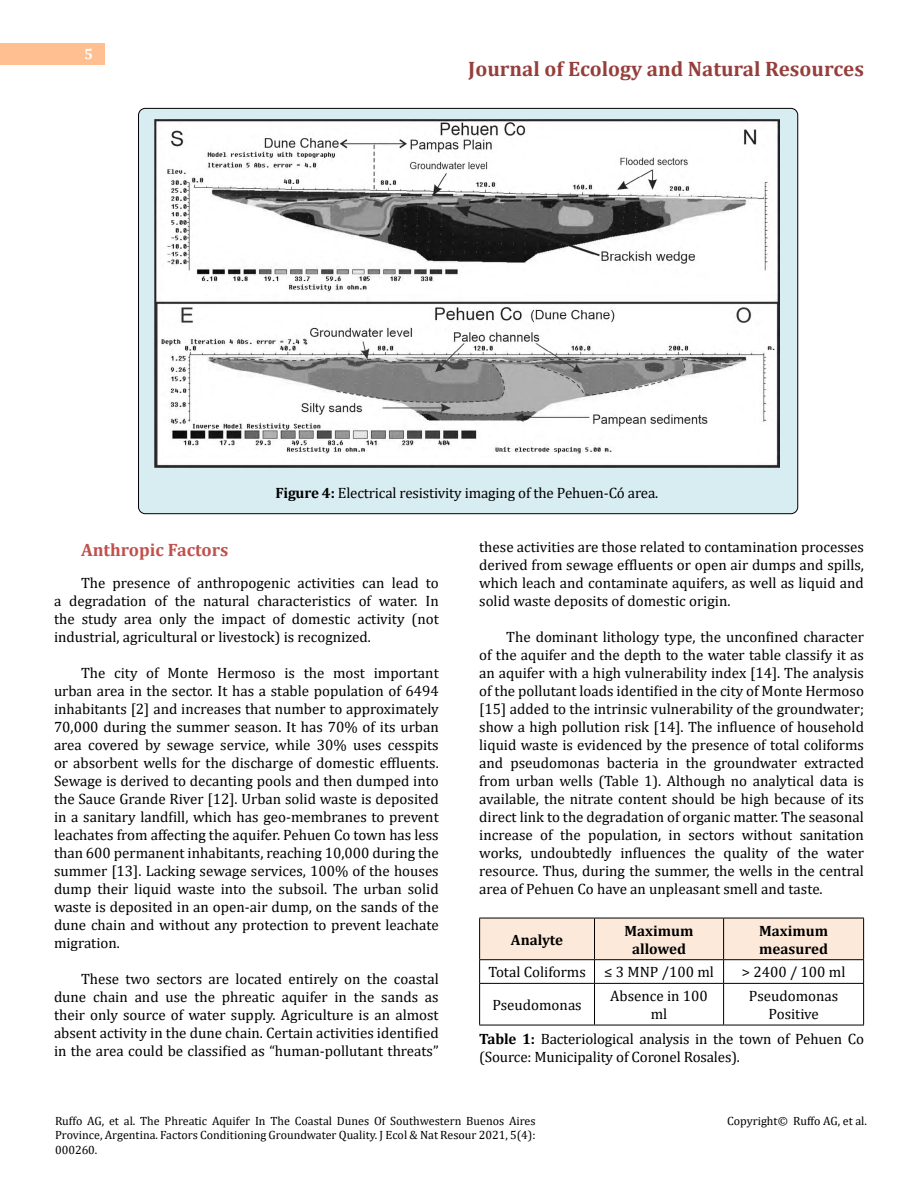
<style>
.page{position:relative;width:918px;height:1188px;background:#fff}
.page>*{position:absolute;margin:0;border:0;box-sizing:border-box;transform-origin:0 0}
.t1{font:700 21px "Cambria";color:#953f3c}
.t2{font:700 18px "Cambria";color:#c0504d}
.t3{font:15px/18px "Cambria";color:#000;text-align:justify}
.t4{font:700 15px/18px "Cambria";color:#000;text-align:center}
.t5{font:700 15px "Cambria";color:#fff}
.t6{font:12px/14.4px "Cambria";color:#000;text-align:justify}
.s1{font-weight:700}
</style>
<div class="page">
<div style="left:0;top:43px;width:105px;height:21px;background:#ffbf91"></div>
<div style="left:139px;top:108px;width:659px;height:406px;background:#d8edf2;border-radius:7px"></div>
<img style="left:154px;top:120px;width:625px;height:348px">
<hr style="left:479px;top:984px;width:1px;height:41px;background:#000">
<hr style="left:479px;top:983px;width:116px;height:1px;background:#000">
<hr style="left:595px;top:983px;width:129px;height:1px;background:#000">
<hr style="left:724px;top:983px;width:140px;height:1px;background:#000">
<hr style="left:479px;top:1025px;width:116px;height:1px;background:#000">
<hr style="left:595px;top:1025px;width:129px;height:1px;background:#000">
<hr style="left:724px;top:1025px;width:140px;height:1px;background:#000">
<svg style="left:479px;top:918px;width:385px;height:65px"></svg>
<hr style="left:594px;top:984px;width:1px;height:41px;background:#000">
<hr style="left:723px;top:984px;width:1px;height:41px;background:#000">
<hr style="left:863px;top:984px;width:1px;height:41px;background:#000">
<p class="t5" style="left:84px;top:44px;width:10px">5</p>
<h1 class="t1" style="left:468px;top:54px;width:397px">Journal of Ecology and Natural Resources</h1>
<p class="t3" style="left:275px;top:483px;width:385px"><span class="s1">Figure 4:</span> Electrical resistivity imaging of the Pehuen-Có area.</p>
<p class="t2" style="left:81px;top:537px;width:149px">Anthropic Factors</p>
<p class="t3" style="left:54px;top:573px;width:386px;text-indent:27px">The presence of anthropogenic activities can lead to a degradation of the natural characteristics of water. In the study area only the impact of domestic activity (not industrial, agricultural or livestock) is recognized.</p>
<p class="t3" style="left:54px;top:663px;width:386px;text-indent:27px">The city of Monte Hermoso is the most important urban area in the sector. It has a stable population of 6494 inhabitants [2] and increases that number to approximately 70,000 during the summer season. It has 70% of its urban area covered by sewage service, while 30% uses cesspits or absorbent wells for the discharge of domestic effluents.<br>Sewage is derived to decanting pools and then dumped into the Sauce Grande River [12]. Urban solid waste is deposited in a sanitary landfill, which has geo-membranes to prevent leachates from affecting the aquifer. Pehuen Co town has less than 600 permanent inhabitants, reaching 10,000 during the summer [13]. Lacking sewage services, 100% of the houses dump their liquid waste into the subsoil. The urban solid waste is deposited in an open-air dump, on the sands of the dune chain and without any protection to prevent leachate migration.</p>
<p class="t3" style="left:54px;top:969px;width:386px;text-indent:27px">These two sectors are located entirely on the coastal dune chain and use the phreatic aquifer in the sands as their only source of water supply. Agriculture is an almost absent activity in the dune chain. Certain activities identified in the area could be classified as “human-pollutant threats”</p>
<p class="t3" style="left:479px;top:537px;width:386px">these activities are those related to contamination processes derived from sewage effluents or open air dumps and spills, which leach and contaminate aquifers, as well as liquid and solid waste deposits of domestic origin.</p>
<p class="t3" style="left:479px;top:627px;width:386px;text-indent:27px">The dominant lithology type, the unconfined character of the aquifer and the depth to the water table classify it as an aquifer with a high vulnerability index [14]. The analysis of the pollutant loads identified in the city of Monte Hermoso [15] added to the intrinsic vulnerability of the groundwater; show a high pollution risk [14]. The influence of household liquid waste is evidenced by the presence of total coliforms and pseudomonas bacteria in the groundwater extracted from urban wells (Table 1). Although no analytical data is available, the nitrate content should be high because of its direct link to the degradation of organic matter. The seasonal increase of the population, in sectors without sanitation works, undoubtedly influences the quality of the water resource. Thus, during the summer, the wells in the central area of Pehuen Co have an unpleasant smell and taste.</p>
<p class="t4" style="left:511px;top:930px;width:54px">Analyte</p>
<p class="t4" style="left:625px;top:921px;width:70px">Maximum allowed</p>
<p class="t4" style="left:759px;top:921px;width:70px;text-align:left">Maximum measured</p>
<p class="t3" style="left:488px;top:963px;width:227px">Total Coliforms ≤ 3 MNP /100 ml</p>
<p class="t3" style="left:742px;top:963px;width:105px">&gt; 2400 / 100 ml</p>
<p class="t3" style="left:492px;top:996px;width:91px">Pseudomonas</p>
<p class="t3" style="left:610px;top:987px;width:99px;text-align:center">Absence in 100 ml</p>
<p class="t3" style="left:749px;top:987px;width:91px;text-align:center">Pseudomonas<br>Positive</p>
<p class="t3" style="left:479px;top:1030px;width:386px"><span class="s1">Table 1:</span> Bacteriological analysis in the town of Pehuen Co (Source: Municipality of Coronel Rosales).</p>
<p class="t6" style="left:55px;top:1114px;width:482px">Ruffo AG, et al. The Phreatic Aquifer In The Coastal Dunes Of Southwestern Buenos Aires Province, Argentina. Factors Conditioning Groundwater Quality. J Ecol &amp; Nat Resour 2021, 5(4):<br>000260.</p>
<p class="t6" style="left:727px;top:1114px;width:141px">Copyright© Ruffo AG, et al.</p>
</div>
